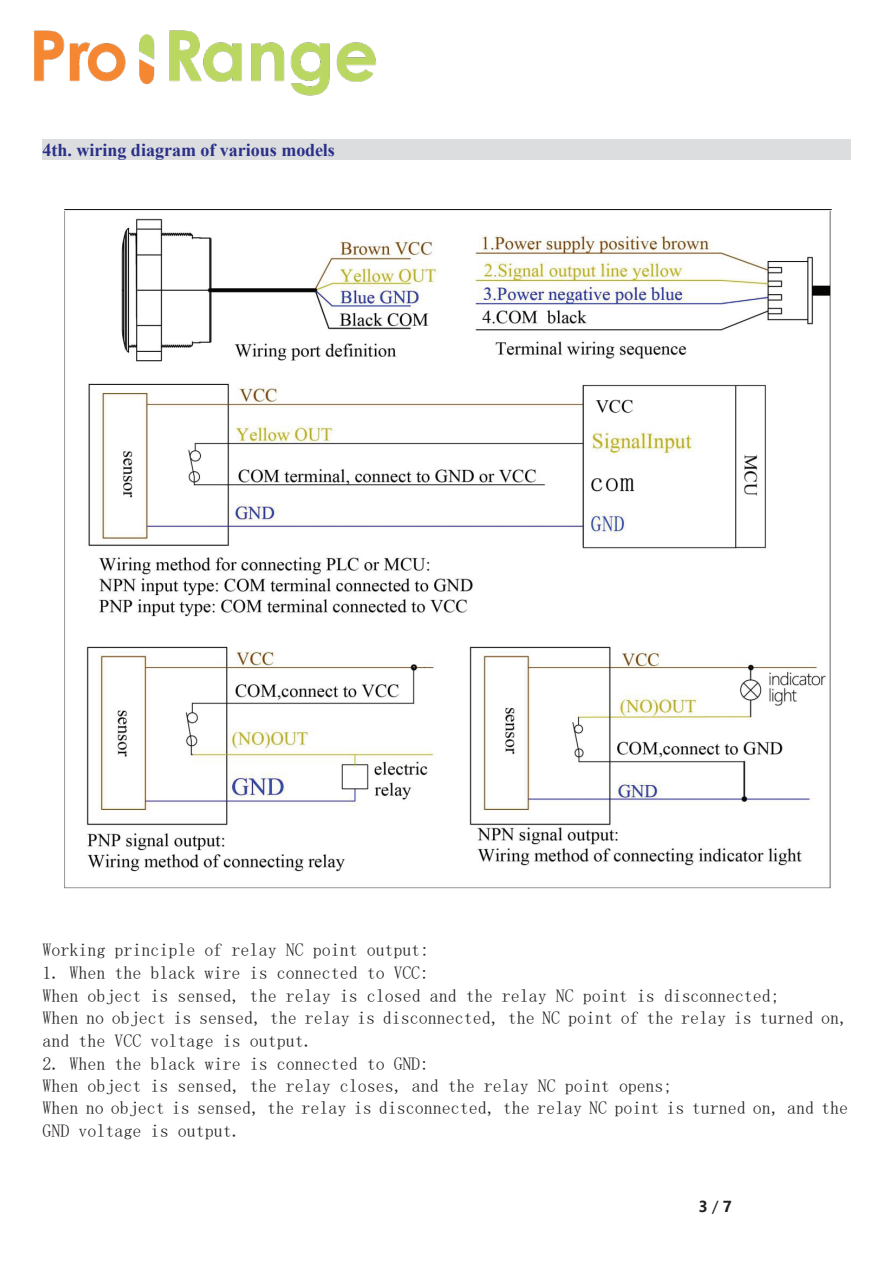
<style>
.page{position:relative;width:894px;height:1264px;background:#fff}
.page>*{position:absolute;margin:0;border:0;box-sizing:border-box;transform-origin:0 0}
.t1{font:18px/22.5px "Sim Sun";color:#231f20}
.t2{font:700 18px "Times New Roman";color:#2a3088}
.t3{font:700 15px "Microsoft Ya Hei";color:#231f20}
.s1{font-weight:400}
</style>
<div class="page">
<div style="left:42px;top:140px;width:808px;height:20px;background:#dcdddf"></div>
<img style="left:64px;top:209px;width:767px;height:679px">
<img style="left:34px;top:30px;width:343px;height:66px">
<p class="t2" style="left:42px;top:137px;width:294px">4th. wiring diagram of various models</p>
<p class="t1" style="left:42px;top:938px;width:388px">Working principle of relay NC point output:</p>
<p class="t1" style="left:42px;top:961px;width:807px">1. When the black wire is connected to VCC:<br>When object is sensed, the relay is closed and the relay NC point is disconnected;<br>When no object is sensed, the relay is disconnected, the NC point of the relay is turned on, and the VCC voltage is output.</p>
<p class="t1" style="left:43px;top:1051px;width:807px">2. When the black wire is connected to GND:<br>When object is sensed, the relay closes, and the relay NC point opens;<br>When no object is sensed, the relay is disconnected, the relay NC point is turned on, and the GND voltage is output.</p>
<p class="t3" style="left:698px;top:1195px;width:35px">3<span class="s1">/</span>7</p>
</div>
